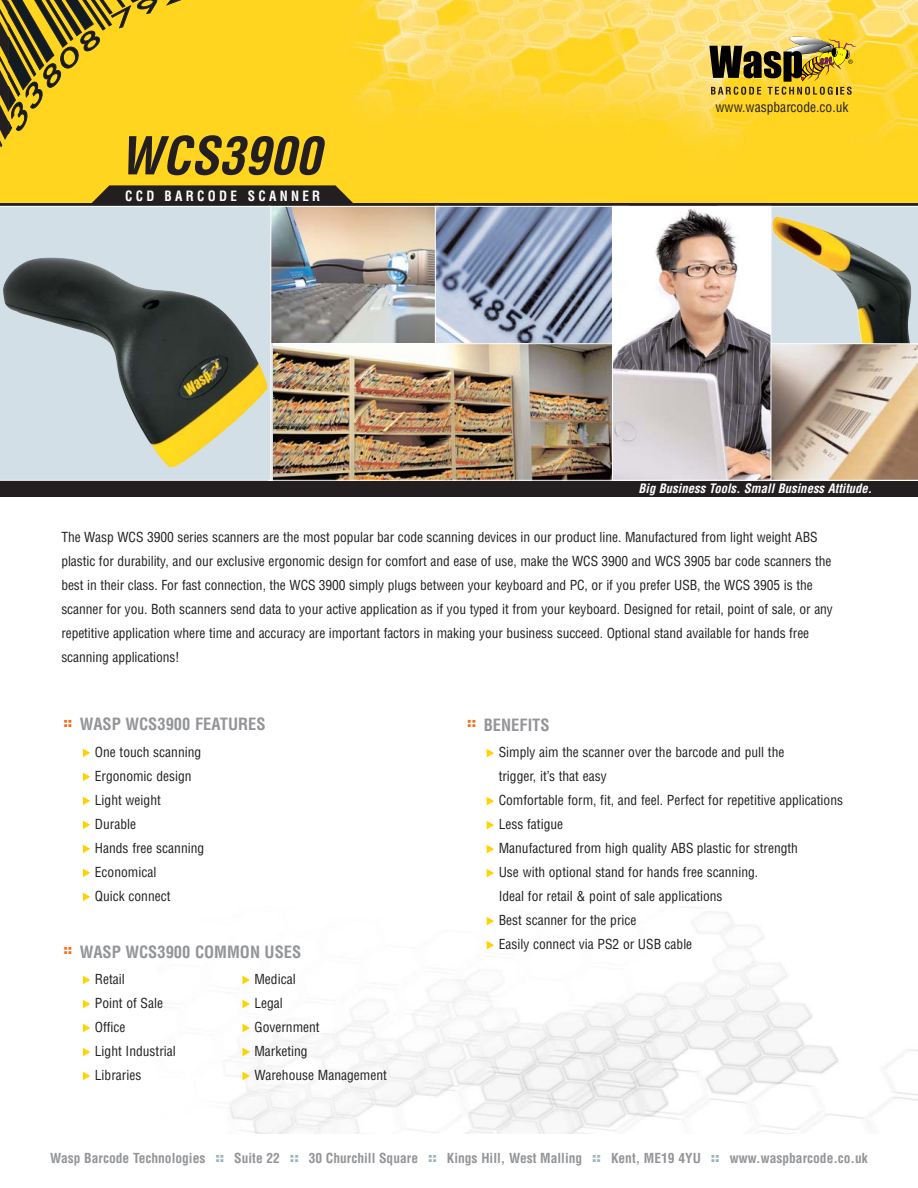
<style>
.page{position:relative;width:918px;height:1188px;background:#fff}
.page>*{position:absolute;margin:0;border:0;box-sizing:border-box;transform-origin:0 0}
.t1{font:italic 700 condensed 51px "Helvetica";color:#231f20}
.t2{font:700 condensed 16.5px "Helvetica";color:#939598}
.t3{font:700 condensed 13.8px "Helvetica";letter-spacing:.25em;color:#fff;scale:.95 1}
.t4{font:condensed 13.65px "Helvetica";color:#231f20}
.t5{font:condensed 13.5px/24px "Helvetica";letter-spacing:-.005em;color:#231f20}
.t6{font:700 condensed 13.5px "Helvetica";color:#939598}
.t7{font:900 13.5px "Helvetica";color:#f36f21}
.t8{font:italic 700 condensed 12.75px "Helvetica";color:#fff}
.s1{font-weight:900;font-stretch:normal;color:#9fb3be}
</style>
<div class="page">
<div style="left:0;top:0;width:918px;height:494px;background:#ffd51f"></div>
<svg style="left:0;top:0;width:182px;height:148px"></svg>
<svg style="left:0;top:203px;width:918px;height:3px;background:#2f2b2c"></svg>
<img style="left:226px;top:911px;width:692px;height:223px">
<div style="left:0;top:467px;width:918px;height:30px;background:#231f20"></div>
<img style="left:348px;top:0;width:570px;height:147px">
<img style="left:709px;top:36px;width:147px;height:59px">
<svg style="left:82px;top:185px;width:280px;height:21px;background:#403721"></svg>
<img style="left:271px;top:208px;width:164px;height:135px">
<img style="left:437px;top:208px;width:175px;height:135px">
<div style="left:435px;top:206px;width:194px;height:152px;border:1px solid #fff"></div>
<svg style="left:771px;top:206px;width:147px;height:275px;background:#b8b09f"></svg>
<img style="left:273px;top:345px;width:339px;height:134px">
<div style="left:268px;top:343px;width:358px;height:138px;border:1px solid #fff"></div>
<svg style="left:0;top:206px;width:271px;height:275px;background:#a6ada8"></svg>
<img style="left:614px;top:208px;width:155px;height:271px">
<div style="left:612px;top:206px;width:159px;height:275px;border:1px solid #fff"></div>
<svg style="left:83px;top:892px;width:7px;height:9px"></svg>
<svg style="left:83px;top:868px;width:7px;height:9px"></svg>
<svg style="left:83px;top:844px;width:7px;height:9px"></svg>
<svg style="left:83px;top:820px;width:7px;height:9px"></svg>
<svg style="left:83px;top:796px;width:7px;height:9px"></svg>
<svg style="left:83px;top:772px;width:7px;height:9px"></svg>
<svg style="left:83px;top:748px;width:7px;height:9px"></svg>
<svg style="left:487px;top:941px;width:7px;height:8px"></svg>
<svg style="left:487px;top:917px;width:7px;height:8px"></svg>
<svg style="left:487px;top:869px;width:7px;height:8px"></svg>
<svg style="left:487px;top:845px;width:7px;height:8px"></svg>
<svg style="left:487px;top:821px;width:7px;height:8px"></svg>
<svg style="left:487px;top:797px;width:7px;height:8px"></svg>
<svg style="left:487px;top:749px;width:7px;height:8px"></svg>
<svg style="left:83px;top:1072px;width:7px;height:8px"></svg>
<svg style="left:83px;top:1048px;width:7px;height:8px"></svg>
<svg style="left:83px;top:1024px;width:7px;height:8px"></svg>
<svg style="left:83px;top:1000px;width:7px;height:8px"></svg>
<svg style="left:83px;top:976px;width:7px;height:8px"></svg>
<svg style="left:242px;top:1072px;width:8px;height:8px"></svg>
<svg style="left:242px;top:1048px;width:8px;height:8px"></svg>
<svg style="left:242px;top:1024px;width:8px;height:8px"></svg>
<svg style="left:242px;top:1000px;width:8px;height:8px"></svg>
<svg style="left:242px;top:976px;width:8px;height:8px"></svg>
<p class="t1" style="left:120px;top:136px;width:213px">WCS3900</p>
<p class="t3" style="left:125px;top:191px;width:207px">CCD BARCODE SCANNER</p>
<p class="t4" style="left:716px;top:102px;width:135px">www.waspbarcode.co.uk</p>
<p class="t8" style="left:638px;top:483px;width:238px">Big Business Tools. Small Business Attitude.</p>
<p class="t5" style="left:61px;top:526px;width:773px">The Wasp WCS 3900 series scanners are the most popular bar code scanning devices in our product line. Manufactured from light weight ABS plastic for durability, and our exclusive ergonomic design for comfort and ease of use, make the WCS 3900 and WCS 3905 bar code scanners the best in their class. For fast connection, the WCS 3900 simply plugs between your keyboard and PC, or if you prefer USB, the WCS 3905 is the scanner for you. Both scanners send data to your active application as if you typed it from your keyboard. Designed for retail, point of sale, or any repetitive application where time and accuracy are important factors in making your business succeed. Optional stand available for hands free scanning applications!</p>
<p class="t7" style="left:63px;top:717px;width:10px">::</p>
<p class="t2" style="left:80px;top:718px;width:187px">WASP WCS3900 FEATURES</p>
<p class="t5" style="left:95px;top:741px;width:111px">One touch scanning<br>Ergonomic design<br>Light weight<br>Durable<br>Hands free scanning<br>Economical<br>Quick connect</p>
<p class="t7" style="left:63px;top:944px;width:10px">::</p>
<p class="t2" style="left:80px;top:945px;width:223px">WASP WCS3900 COMMON USES</p>
<p class="t5" style="left:254px;top:969px;width:134px">Medical<br>Legal<br>Government<br>Marketing<br>Warehouse Management</p>
<p class="t5" style="left:95px;top:969px;width:82px">Retail<br>Point of Sale<br>Office<br>Light Industrial<br>Libraries</p>
<p class="t2" style="left:467px;top:718px;width:84px"><sup>::</sup> BENEFITS</p>
<p class="t5" style="left:499px;top:742px;width:346px">Simply aim the scanner over the barcode and pull the<br>trigger, it’s that easy<br>Comfortable form, fit, and feel. Perfect for repetitive applications Less fatigue<br>Manufactured from high quality ABS plastic for strength<br>Use with optional stand for hands free scanning.<br>Ideal for retail &amp; point of sale applications<br>Best scanner for the price<br>Easily connect via PS2 or USB cable</p>
<p class="t6" style="left:50px;top:1153px;width:819px">Wasp Barcode Technologies <span class="s1">::</span> Suite 22 <span class="s1">::</span> 30 Churchill Square <span class="s1">::</span> Kings Hill, West Malling <span class="s1">::</span> Kent, ME19 4YU <span class="s1">::</span> www.waspbarcode.co.uk</p>
</div>
